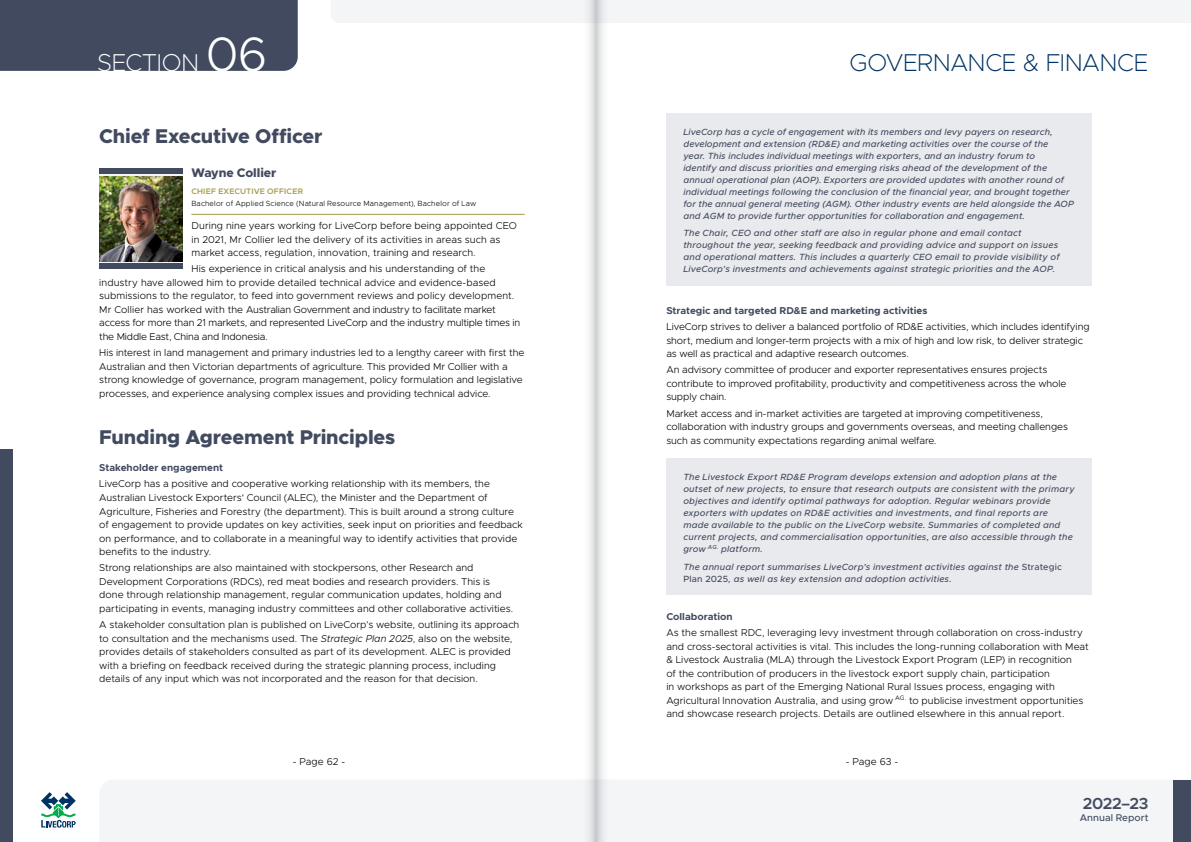
<style>
.page{position:relative;width:1191px;height:842px;background:#fff}
.page>*{position:absolute;margin:0;border:0;box-sizing:border-box;transform-origin:0 0}
.t1{font:200 24.5px "Metropolis";letter-spacing:-.02em;color:#003365}
.t2{font:200 24.5px "Metropolis";letter-spacing:-.015em;color:#fff}
.t3{font:800 20px "Metropolis";letter-spacing:-.01em;color:#414a5f}
.t4{font:600 16.1px "Metropolis";letter-spacing:-.03em;color:#414a5f}
.t5{font:800 12.5px "Metropolis";letter-spacing:-.01em;color:#414a5f}
.t6{font:300 10px/13.5px "Metropolis";color:#000}
.t7{font:700 10px "Metropolis";color:#414a5f}
.t8{font:500 9.9px "Metropolis";color:#414a5f}
.t9{font:italic 500 9px/12px "Metropolis";letter-spacing:.015em;color:#444b60}
.t10{font:600 8px "Metropolis";letter-spacing:.02em;color:#a49a4e}
.t11{font:300 7.5px "Metropolis";letter-spacing:.02em;color:#000}
.s1{font-weight:300;font-size:48.5px}
.s2{font-style:italic}
.s3{font-style:normal}
</style>
<div class="page">
<div style="left:100px;top:780px;width:1072px;height:62px;background:#f4f5f7"></div>
<div style="left:1172px;top:780px;width:19px;height:62px;background:#414a5f"></div>
<div style="left:331px;top:0;width:860px;height:23px;background:#f4f5f7"></div>
<svg style="left:41px;top:792px;width:35px;height:36px"></svg>
<div style="left:666px;top:113px;width:425px;height:119px;background:#e8eaed"></div>
<div style="left:666px;top:215px;width:425px;height:71px;background:#e8eaed"></div>
<div style="left:666px;top:459px;width:425px;height:106px;background:#e8eaed"></div>
<div style="left:666px;top:548px;width:425px;height:47px;background:#e8eaed"></div>
<hr style="left:191px;top:214px;width:333px;height:1px;background:#a49a4e">
<svg style="left:100px;top:174px;width:83px;height:90px"></svg>
<img style="left:100px;top:177px;width:83px;height:84px">
<div style="left:100px;top:264px;width:83px;height:5px;background:#414a5f"></div>
<div style="left:100px;top:169px;width:83px;height:5px;background:#414a5f"></div>
<div style="left:0;top:449px;width:13px;height:393px;background:#414a5f"></div>
<div style="left:0;top:0;width:298px;height:71px;background:#414a5f"></div>
<svg style="left:581px;top:0;width:28px;height:842px"></svg>
<h1 class="t2" style="left:97px;top:47px;width:172px">SECTION <span class="s1">06</span></h1>
<h2 class="t3" style="left:99px;top:124px;width:225px">Chief Executive Officer</h2>
<p class="t5" style="left:191px;top:165px;width:86px">Wayne Collier</p>
<p class="t10" style="left:191px;top:186px;width:113px">CHIEF EXECUTIVE OFFICER</p>
<p class="t11" style="left:191px;top:198px;width:286px">Bachelor of Applied Science (Natural Resource Management), Bachelor of Law</p>
<p class="t6" style="left:191px;top:219px;width:327px">During nine years working for LiveCorp before being appointed CEO in 2021, Mr Collier led the delivery of its activities in areas such as market access, regulation, innovation, training and research.</p>
<p class="t6" style="left:99px;top:262px;width:422px;text-indent:92px">His experience in critical analysis and his understanding of the industry have allowed him to provide detailed technical advice and evidence-based submissions to the regulator, to feed into government reviews and policy development.<br>Mr Collier has worked with the Australian Government and industry to facilitate market access for more than 21 markets, and represented LiveCorp and the industry multiple times in the Middle East, China and Indonesia.</p>
<p class="t6" style="left:99px;top:346px;width:427px">His interest in land management and primary industries led to a lengthy career with first the Australian and then Victorian departments of agriculture. This provided Mr Collier with a strong knowledge of governance, program management, policy formulation and legislative processes, and experience analysing complex issues and providing technical advice.</p>
<h2 class="t3" style="left:99px;top:424px;width:297px">Funding Agreement Principles</h2>
<p class="t7" style="left:99px;top:461px;width:125px">Stakeholder engagement</p>
<p class="t6" style="left:99px;top:477px;width:425px">LiveCorp has a positive and cooperative working relationship with its members, the Australian Livestock Exporters' Council (ALEC), the Minister and the Department of Agriculture, Fisheries and Forestry (the department). This is built around a strong culture of engagement to provide updates on key activities, seek input on priorities and feedback on performance, and to collaborate in a meaningful way to identify activities that provide benefits to the industry.</p>
<p class="t6" style="left:99px;top:561px;width:414px">Strong relationships are also maintained with stockpersons, other Research and Development Corporations (RDCs), red meat bodies and research providers. This is done through relationship management, regular communication updates, holding and participating in events, managing industry committees and other collaborative activities.</p>
<p class="t6" style="left:99px;top:618px;width:422px">A stakeholder consultation plan is published on LiveCorp’s website, outlining its approach to consultation and the mechanisms used. The <span class="s2">Strategic Plan 2025</span>, also on the website, provides details of stakeholders consulted as part of its development. ALEC is provided with a briefing on feedback received during the strategic planning process, including details of any input which was not incorporated and the reason for that decision.</p>
<h1 class="t1" style="left:849px;top:47px;width:300px">GOVERNANCE &amp; FINANCE</h1>
<p class="t9" style="left:683px;top:126px;width:392px">LiveCorp has a cycle of engagement with its members and levy payers on research, development and extension (RD&amp;E) and marketing activities over the course of the<br>year. This includes individual meetings with exporters, and an industry forum to<br>identify and discuss priorities and emerging risks ahead of the development of the annual operational plan (AOP). Exporters are provided updates with another round of individual meetings following the conclusion of the financial year, and brought together for the annual general meeting (AGM). Other industry events are held alongside the AOP and AGM to provide further opportunities for collaboration and engagement.</p>
<p class="t9" style="left:683px;top:227px;width:378px">The Chair, CEO and other staff are also in regular phone and email contact throughout the year, seeking feedback and providing advice and support on issues and operational matters. This includes a quarterly CEO email to provide visibility of LiveCorp’s investments and achievements against strategic priorities and the AOP.</p>
<p class="t7" style="left:666px;top:304px;width:262px">Strategic and targeted RD&amp;E and marketing activities</p>
<p class="t6" style="left:666px;top:320px;width:425px">LiveCorp strives to deliver a balanced portfolio of RD&amp;E activities, which includes identifying short, medium and longer-term projects with a mix of high and low risk, to deliver strategic as well as practical and adaptive research outcomes.</p>
<p class="t6" style="left:666px;top:363px;width:401px">An advisory committee of producer and exporter representatives ensures projects contribute to improved profitability, productivity and competitiveness across the whole supply chain.</p>
<p class="t6" style="left:666px;top:407px;width:403px">Market access and in-market activities are targeted at improving competitiveness, collaboration with industry groups and governments overseas, and meeting challenges such as community expectations regarding animal welfare.</p>
<p class="t9" style="left:683px;top:471px;width:393px">The Livestock Export RD&amp;E Program develops extension and adoption plans at the outset of new projects, to ensure that research outputs are consistent with the primary objectives and identify optimal pathways for adoption. Regular webinars provide exporters with updates on RD&amp;E activities and investments, and final reports are made available to the public on the LiveCorp website. Summaries of completed and current projects, and commercialisation opportunities, are also accessible through the grow <sup>AG.</sup> platform.</p>
<p class="t9" style="left:683px;top:560px;width:380px">The annual report summarises LiveCorp’s investment activities against the <span class="s3">Strategic<br>Plan 2025</span>, as well as key extension and adoption activities.</p>
<p class="t7" style="left:666px;top:610px;width:68px">Collaboration</p>
<p class="t6" style="left:666px;top:626px;width:424px">As the smallest RDC, leveraging levy investment through collaboration on cross-industry and cross-sectoral activities is vital. This includes the long-running collaboration with Meat &amp; Livestock Australia (MLA) through the Livestock Export Program (LEP) in recognition<br>of the contribution of producers in the livestock export supply chain, participation<br>in workshops as part of the Emerging National Rural Issues process, engaging with Agricultural Innovation Australia, and using grow <sup>AG.</sup> to publicise investment opportunities and showcase research projects. Details are outlined elsewhere in this annual report.</p>
<p class="t6" style="left:293px;top:755px;width:54px">- Page 62 -</p>
<p class="t6" style="left:845px;top:755px;width:54px">- Page 63 -</p>
<h3 class="t4" style="left:1083px;top:793px;width:67px">2022–23</h3>
<p class="t8" style="left:1079px;top:811px;width:70px">Annual Report</p>
</div>
